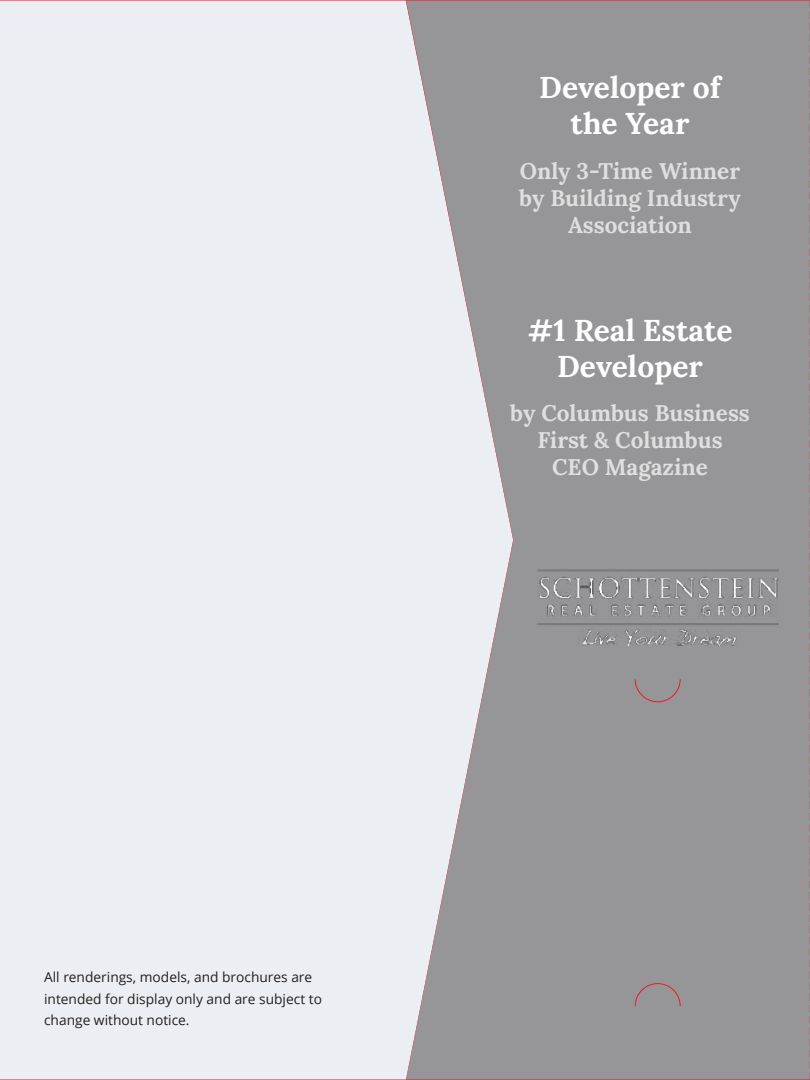
<style>
.page{position:relative;width:810px;height:1080px;background:#fff}
.page>*{position:absolute;margin:0;border:0;box-sizing:border-box;transform-origin:0 0}
.t1{font:700 30px/36px "Lora";color:#fff;text-align:center}
.t2{font:700 22.5px/27px "Lora";color:#e0dfdf;text-align:center}
.t3{font:13.75px/21.2px "Open Sans";color:#241f1f}
</style>
<div class="page">
<div style="left:0;top:1px;width:406px;height:1078px;background:#ebeff3"></div>
<hr style="left:0;top:0;width:410px;height:1px;background:#ef1923">
<hr style="left:0;top:1079px;width:410px;height:1px;background:#ef1923">
<hr style="left:406px;top:1px;width:3px;height:1078px;background:#ebeff3">
<svg style="left:409px;top:0;width:401px;height:1080px;background:#a0a1a3"></svg>
<h1 class="t1" style="left:539px;top:69px;width:183px">Developer of the Year</h1>
<h2 class="t2" style="left:519px;top:157px;width:223px">Only 3-Time Winner by Building Industry<br>Association</h2>
<h1 class="t1" style="left:527px;top:312px;width:207px">#1 Real Estate<br>Developer</h1>
<h2 class="t2" style="left:510px;top:400px;width:241px">by Columbus Business<br>First &amp; Columbus<br>CEO Magazine</h2>
<p class="t3" style="left:44px;top:966px;width:279px">All renderings, models, and brochures are intended for display only and are subject to change without notice.</p>
</div>
